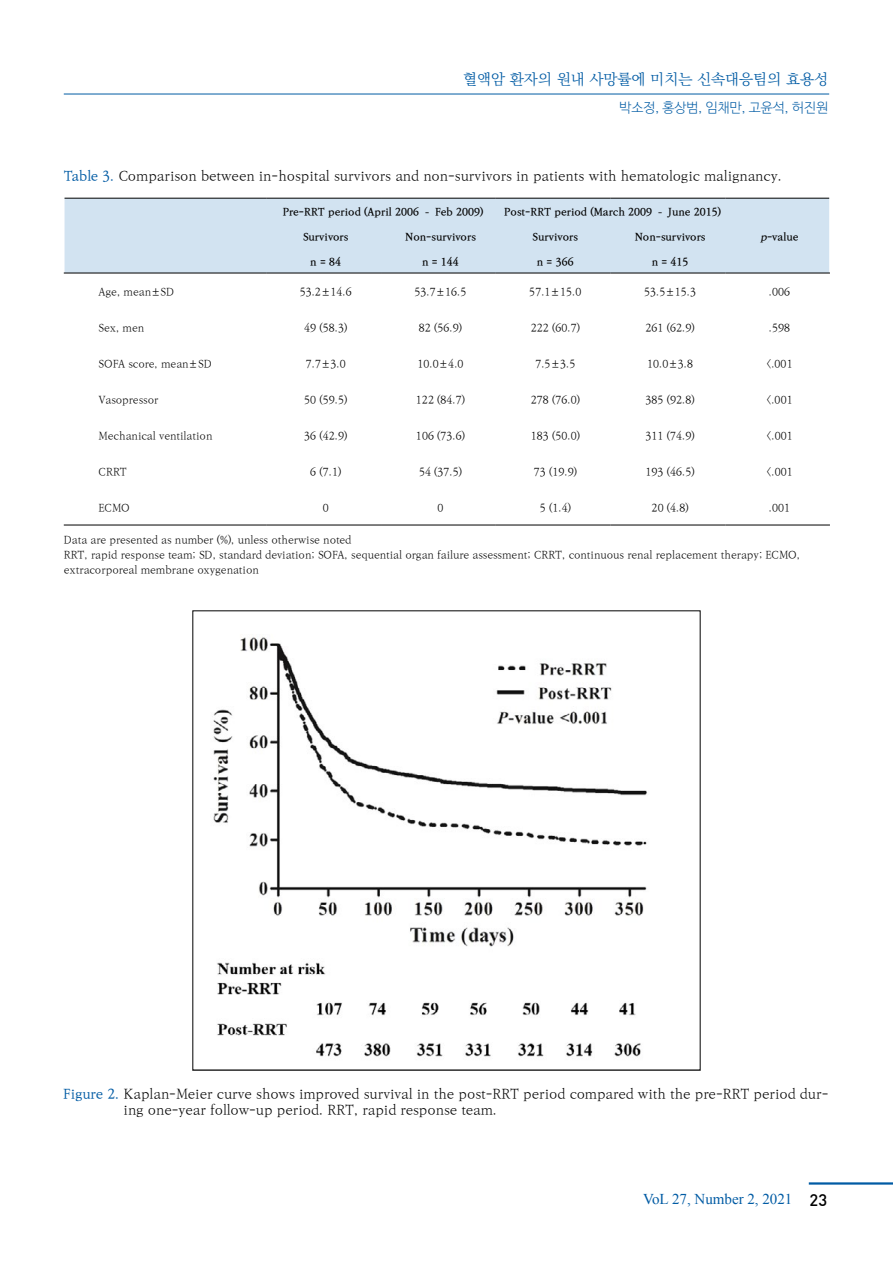
<style>
.page{position:relative;width:893px;height:1263px;background:#fff}
.page>*{position:absolute;margin:0;border:0;box-sizing:border-box;transform-origin:0 0}
.t1{font:15px "Ko Pub Batang PL";color:#005ba4}
.t2{font:15px "Times New Roman";color:#005ba4}
.t3{font:13.5px/16.2px "Ko Pub Batang PL";color:#000}
.t4{font:13.5px "Nanum Barun Gothic OTF Light";color:#005ba4}
.t5{font:10.5px/15px "Ko Pub Batang PL";color:#000}
.t6{font:10.5px "Ko Pub Batang PB";color:#000}
.s1{font-family:"Ko Pub Batang PM";color:#005ba4}
.s2{font-style:italic}
.s3{font-family:"Dinmed";font-size:16.5px;color:#000}
</style>
<div class="page">
<hr style="left:809px;top:1182px;width:84px;height:2px;background:#005ba4">
<hr style="left:64px;top:94px;width:765px;height:1px;background:#005ba4">
<div style="left:65px;top:199px;width:764px;height:74px;background:#d2e3f1"></div>
<hr style="left:65px;top:198px;width:201px;height:1px;background:#000">
<hr style="left:266px;top:198px;width:115px;height:1px;background:#000">
<hr style="left:381px;top:198px;width:115px;height:1px;background:#000">
<hr style="left:496px;top:198px;width:115px;height:1px;background:#000">
<hr style="left:611px;top:198px;width:114px;height:1px;background:#000">
<hr style="left:725px;top:198px;width:104px;height:1px;background:#000">
<hr style="left:64px;top:273px;width:202px;height:1px;background:#000">
<hr style="left:266px;top:273px;width:115px;height:1px;background:#000">
<hr style="left:381px;top:273px;width:115px;height:1px;background:#000">
<hr style="left:496px;top:273px;width:115px;height:1px;background:#000">
<hr style="left:611px;top:273px;width:114px;height:1px;background:#000">
<hr style="left:725px;top:273px;width:105px;height:1px;background:#000">
<hr style="left:64px;top:525px;width:202px;height:1px;background:#000">
<hr style="left:266px;top:525px;width:115px;height:1px;background:#000">
<hr style="left:381px;top:525px;width:115px;height:1px;background:#000">
<hr style="left:496px;top:525px;width:115px;height:1px;background:#000">
<hr style="left:611px;top:525px;width:114px;height:1px;background:#000">
<hr style="left:725px;top:525px;width:105px;height:1px;background:#000">
<img style="left:213px;top:637px;width:434px;height:420px">
<h1 class="t1" style="left:463px;top:72px;width:367px">혈액암 환자의 원내 사망률에 미치는 신속대응팀의 효용성</h1>
<p class="t4" style="left:619px;top:101px;width:210px">박소정, 홍상범, 임채만, 고윤석, 허진원</p>
<p class="t3" style="left:64px;top:168px;width:720px"><span class="s1">Table 3.</span> Comparison between in-hospital survivors and non-survivors in patients with hematologic malignancy.</p>
<p class="t6" style="left:283px;top:206px;width:202px">Pre-RRT period (April 2006 – Feb 2009)</p>
<p class="t6" style="left:504px;top:206px;width:218px">Post-RRT period (March 2009 – June 2015)</p>
<p class="t6" style="left:303px;top:231px;width:47px">Survivors</p>
<p class="t6" style="left:405px;top:231px;width:72px">Non-survivors</p>
<p class="t6" style="left:533px;top:231px;width:47px">Survivors</p>
<p class="t6" style="left:635px;top:231px;width:72px">Non-survivors</p>
<p class="t6" style="left:760px;top:231px;width:40px"><span class="s2">p</span>-value</p>
<p class="t6" style="left:310px;top:256px;width:32px">n = 84</p>
<p class="t6" style="left:422px;top:256px;width:38px">n = 144</p>
<p class="t6" style="left:537px;top:256px;width:38px">n = 366</p>
<p class="t6" style="left:652px;top:256px;width:38px">n = 415</p>
<p class="t5" style="left:99px;top:285px;width:77px">Age, mean±SD</p>
<p class="t5" style="left:300px;top:285px;width:54px">53.2±14.6</p>
<p class="t5" style="left:414px;top:285px;width:54px">53.7±16.5</p>
<p class="t5" style="left:529px;top:285px;width:54px">57.1±15.0</p>
<p class="t5" style="left:644px;top:285px;width:54px">53.5±15.3</p>
<p class="t5" style="left:769px;top:285px;width:23px">.006</p>
<p class="t5" style="left:99px;top:321px;width:47px">Sex, men</p>
<p class="t5" style="left:304px;top:321px;width:45px">49 (58.3)</p>
<p class="t5" style="left:419px;top:321px;width:45px">82 (56.9)</p>
<p class="t5" style="left:531px;top:321px;width:51px">222 (60.7)</p>
<p class="t5" style="left:646px;top:321px;width:51px">261 (62.9)</p>
<p class="t5" style="left:769px;top:321px;width:23px">.598</p>
<p class="t5" style="left:99px;top:357px;width:115px">SOFA score, mean±SD</p>
<p class="t5" style="left:306px;top:357px;width:42px">7.7±3.0</p>
<p class="t5" style="left:417px;top:357px;width:48px">10.0±4.0</p>
<p class="t5" style="left:535px;top:357px;width:42px">7.5±3.5</p>
<p class="t5" style="left:647px;top:357px;width:48px">10.0±3.8</p>
<p class="t5" style="left:766px;top:357px;width:28px">&lt;.001</p>
<p class="t5" style="left:99px;top:393px;width:61px">Vasopressor</p>
<p class="t5" style="left:304px;top:393px;width:45px">50 (59.5)</p>
<p class="t5" style="left:416px;top:393px;width:51px">122 (84.7)</p>
<p class="t5" style="left:531px;top:393px;width:51px">278 (76.0)</p>
<p class="t5" style="left:646px;top:393px;width:51px">385 (92.8)</p>
<p class="t5" style="left:766px;top:393px;width:28px">&lt;.001</p>
<p class="t5" style="left:99px;top:429px;width:115px">Mechanical ventilation</p>
<p class="t5" style="left:304px;top:429px;width:45px">36 (42.9)</p>
<p class="t5" style="left:416px;top:429px;width:51px">106 (73.6)</p>
<p class="t5" style="left:531px;top:429px;width:51px">183 (50.0)</p>
<p class="t5" style="left:646px;top:429px;width:51px">311 (74.9)</p>
<p class="t5" style="left:766px;top:429px;width:28px">&lt;.001</p>
<p class="t5" style="left:99px;top:465px;width:30px">CRRT</p>
<p class="t5" style="left:310px;top:465px;width:33px">6 (7.1)</p>
<p class="t5" style="left:419px;top:465px;width:45px">54 (37.5)</p>
<p class="t5" style="left:534px;top:465px;width:45px">73 (19.9)</p>
<p class="t5" style="left:646px;top:465px;width:51px">193 (46.5)</p>
<p class="t5" style="left:766px;top:465px;width:28px">&lt;.001</p>
<p class="t5" style="left:99px;top:501px;width:33px">ECMO</p>
<p class="t5" style="left:323px;top:501px;width:8px">0</p>
<p class="t5" style="left:438px;top:501px;width:8px">0</p>
<p class="t5" style="left:540px;top:501px;width:33px">5 (1.4)</p>
<p class="t5" style="left:652px;top:501px;width:39px">20 (4.8)</p>
<p class="t5" style="left:769px;top:501px;width:23px">.001</p>
<p class="t5" style="left:64px;top:532px;width:738px">Data are presented as number (%), unless otherwise noted<br>RRT, rapid response team; SD, standard deviation; SOFA, sequential organ failure assessment; CRRT, continuous renal replacement therapy; ECMO, extracorporeal membrane oxygenation</p>
<p class="t3" style="left:124px;top:1086px;width:706px;text-indent:-60px"><span class="s1">Figure 2.</span> Kaplan-Meier curve shows improved survival in the post-RRT period compared with the pre-RRT period dur&shy;ing one-year follow-up period. RRT, rapid response team.</p>
<h1 class="t2" style="left:643px;top:1189px;width:185px">VoL 27, Number 2, 2021 <span class="s3">23</span></h1>
</div>
